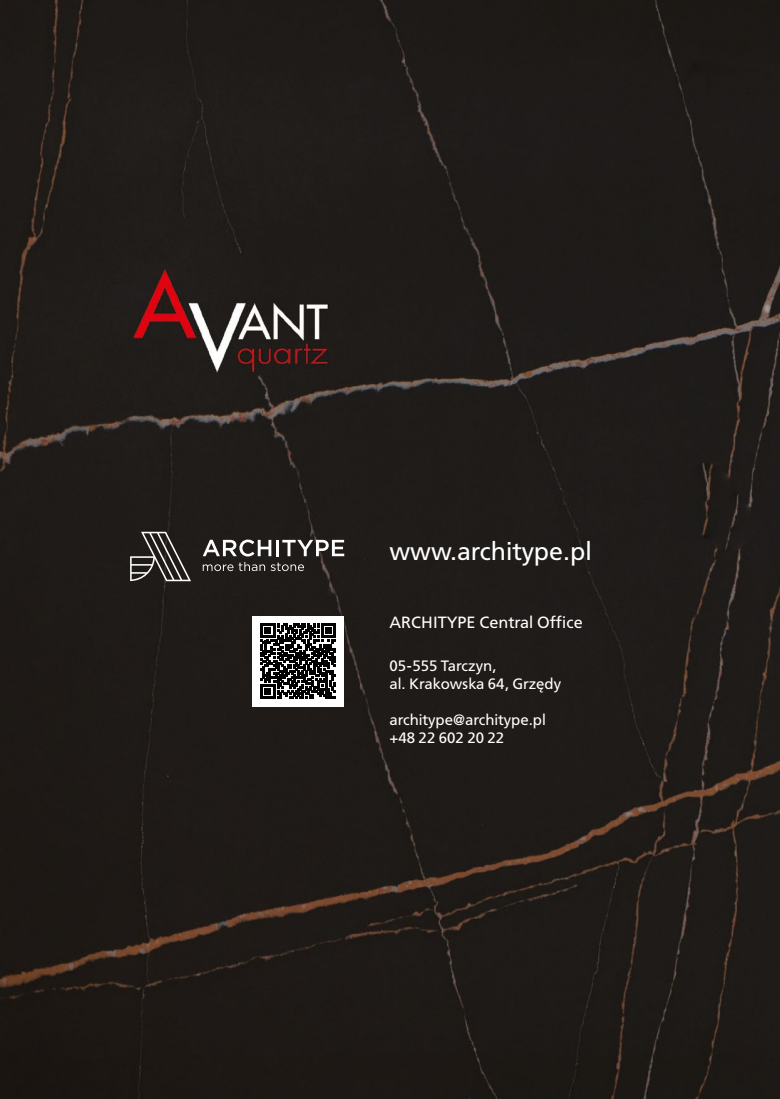
<style>
.page{position:relative;width:780px;height:1099px;background:#fff}
.page>*{position:absolute;margin:0;border:0;box-sizing:border-box;transform-origin:0 0}
.t1{font:25px "Free Set";color:#fff}
.t2{font:16.25px "Free Set";color:#fff}
.t3{font:15px/18px "Free Set";color:#fff}
</style>
<div class="page">
<div style="left:0;top:0;width:780px;height:1098px;background:#1f1b18"></div>
<svg style="left:130px;top:531px;width:61px;height:50px;background:#494643"></svg>
<svg style="left:203px;top:539px;width:68px;height:17px"></svg>
<hr style="left:276px;top:540px;width:3px;height:16px;background:#fff">
<svg style="left:282px;top:540px;width:62px;height:16px"></svg>
<svg style="left:203px;top:562px;width:101px;height:9px"></svg>
<div style="left:252px;top:615px;width:92px;height:91px;background:#fff"></div>
<svg style="left:261px;top:623px;width:74px;height:75px"></svg>
<h1 class="t1" style="left:389px;top:535px;width:204px">www.architype.pl</h1>
<p class="t2" style="left:389px;top:611px;width:195px">ARCHITYPE Central Office</p>
<p class="t3" style="left:389px;top:656px;width:173px">05-555 Tarczyn,<br>al. Krakowska 64, Grzędy</p>
<p class="t3" style="left:389px;top:710px;width:158px">architype@architype.pl +48 22 602 20 22</p>
</div>
